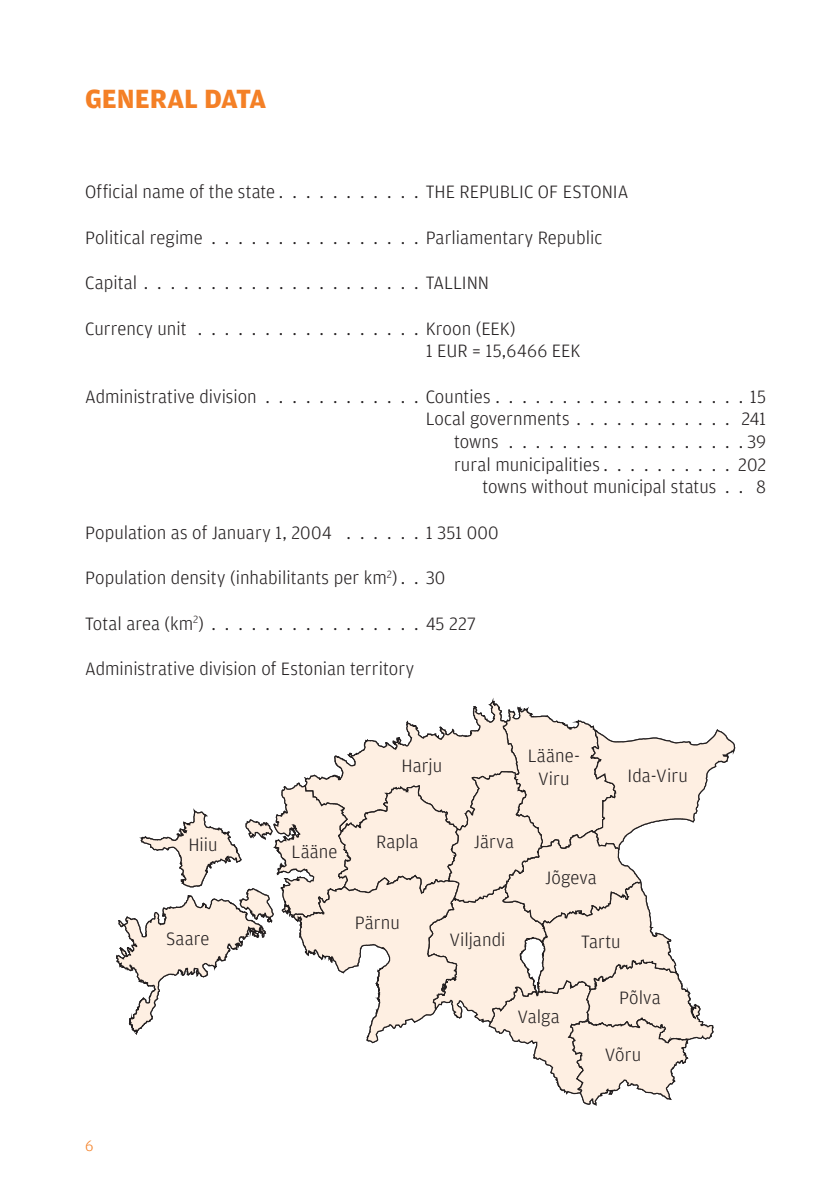
<style>
.page{position:relative;width:840px;height:1191px;background:#fff}
.page>*{position:absolute;margin:0;border:0;box-sizing:border-box;transform-origin:0 0}
.t1{font:700 28px "Amplitude";letter-spacing:-.005em;color:#f48026}
.t2{font:300 19px/22.6px "Amplitude";letter-spacing:.005em;color:#231f20}
.t3{font:300 16px "Amplitude";color:#f48026}
</style>
<div class="page">
<svg style="left:116px;top:698px;width:619px;height:408px"></svg>
<h1 class="t1" style="left:85px;top:83px;width:183px">GENERAL DATA</h1>
<p class="t2" style="left:85px;top:181px;width:544px">Official name of the state . . . . . . . . . . . THE REPUBLIC OF ESTONIA</p>
<p class="t2" style="left:85px;top:226px;width:518px">Political regime . . . . . . . . . . . . . . . . Parliamentary Republic</p>
<p class="t2" style="left:85px;top:272px;width:405px">Capital . . . . . . . . . . . . . . . . . . . . . TALLINN</p>
<p class="t2" style="left:425px;top:317px;width:156px;text-indent:-340px">Currency unit . . . . . . . . . . . . . . . . . Kroon (EEK)<br>1 EUR = 15,6466 EEK</p>
<p class="t2" style="left:85px;top:385px;width:682px;text-align:right">Administrative division . . . . . . . . . . . . Counties . . . . . . . . . . . . . . . . . . . 15<br>Local governments . . . . . . . . . . . . 241<br>towns . . . . . . . . . . . . . . . . . . 39<br>rural municipalities . . . . . . . . . . 202<br>towns without municipal status . . 8</p>
<p class="t2" style="left:85px;top:521px;width:415px">Population as of January 1, 2004 . . . . . . 1 351 000</p>
<p class="t2" style="left:85px;top:566px;width:361px">Population density (inhabilitants per km<sup>2</sup>) . . 30</p>
<p class="t2" style="left:85px;top:612px;width:392px">Total area (km<sup>2</sup>) . . . . . . . . . . . . . . . . 45 227</p>
<p class="t2" style="left:85px;top:657px;width:330px">Administrative division of Estonian territory</p>
<p class="t2" style="left:188px;top:833px;width:31px">Hiiu</p>
<p class="t2" style="left:166px;top:927px;width:45px">Saare</p>
<p class="t3" style="left:85px;top:1137px;width:10px">6</p>
<p class="t2" style="left:291px;top:841px;width:48px">Lääne</p>
<p class="t2" style="left:401px;top:754px;width:42px">Harju</p>
<p class="t2" style="left:527px;top:744px;width:54px;text-align:center">Lääne-<br>Viru</p>
<p class="t2" style="left:627px;top:765px;width:62px">Ida-Viru</p>
<p class="t2" style="left:376px;top:830px;width:44px">Rapla</p>
<p class="t2" style="left:355px;top:911px;width:46px">Pärnu</p>
<p class="t2" style="left:473px;top:830px;width:42px">Järva</p>
<p class="t2" style="left:449px;top:928px;width:58px">Viljandi</p>
<p class="t2" style="left:544px;top:866px;width:53px">Jõgeva</p>
<p class="t2" style="left:581px;top:930px;width:41px">Tartu</p>
<p class="t2" style="left:618px;top:986px;width:43px">Põlva</p>
<p class="t2" style="left:517px;top:1006px;width:44px">Valga</p>
<p class="t2" style="left:604px;top:1043px;width:38px">Võru</p>
</div>
